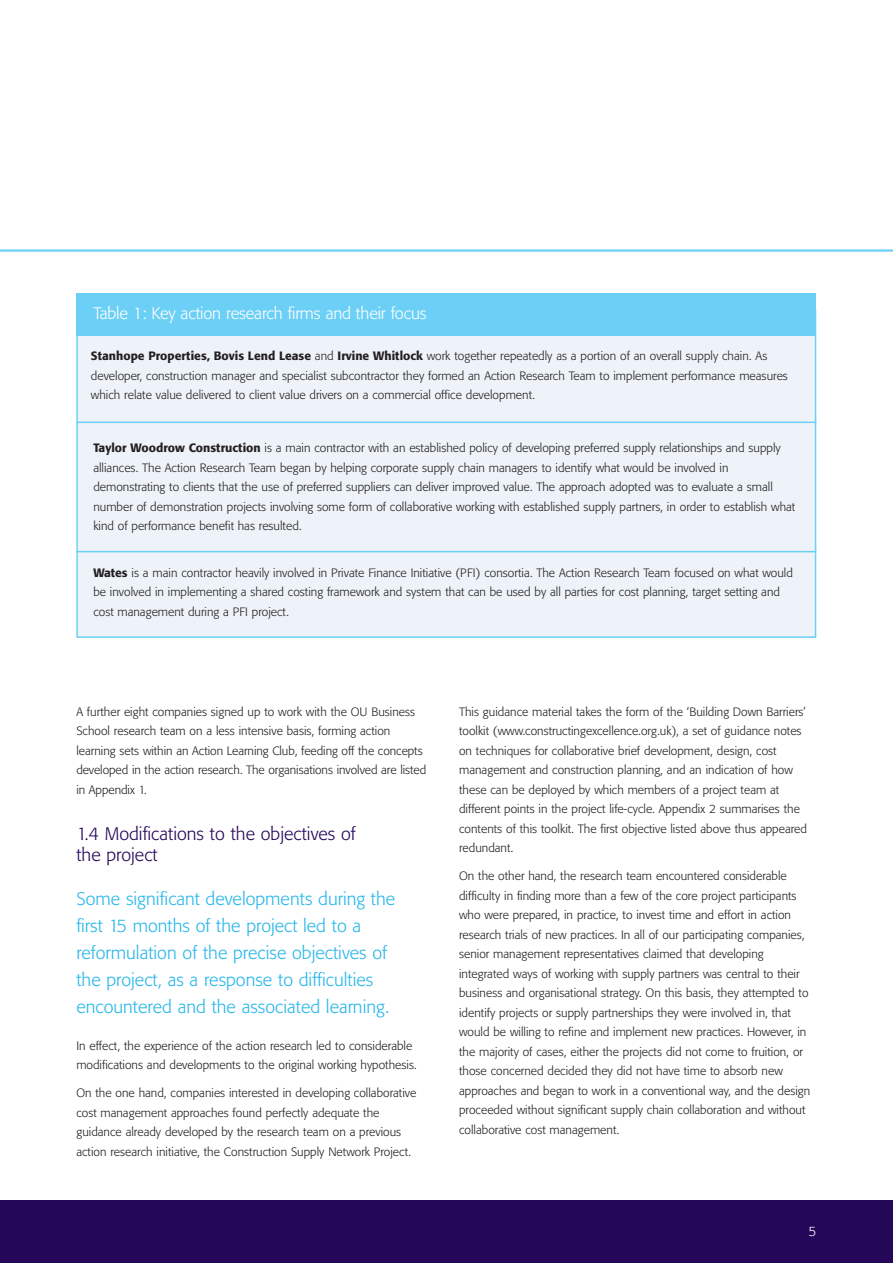
<style>
.page{position:relative;width:893px;height:1263px;background:#fff}
.page>*{position:absolute;margin:0;border:0;box-sizing:border-box;transform-origin:0 0}
.t1{font:300 18px/27px "Formata BQ";color:#28b7ea}
.t2{font:300 18px/21px "Formata BQ";color:#250759}
.t3{font:300 16.5px "Formata BQ";letter-spacing:-.01em;color:#fff}
.t4{font:300 13.5px "Formata BQ";color:#fff}
.t5{font:300 12px/19.5px "Formata BQ";color:#231f20}
.s1{font-weight:500}
</style>
<div class="page">
<div style="left:0;top:1200px;width:892px;height:63px;background:#250759"></div>
<hr style="left:0;top:250px;width:892px;height:2px;background:#6ccff6">
<hr style="left:0;top:249px;width:892px;height:2px;background:#6ccff6">
<div style="left:78px;top:311px;width:737px;height:325px;background:#eef3fa"></div>
<div style="left:76px;top:293px;width:740px;height:43px;background:#6ccff6"></div>
<hr style="left:76px;top:551px;width:740px;height:1px;background:#6ccff6">
<hr style="left:76px;top:422px;width:740px;height:1px;background:#6ccff6">
<h2 class="t3" style="left:93px;top:306px;width:335px">Table 1: Key action research firms and their focus</h2>
<p class="t5" style="left:91px;top:347px;width:698px"><span class="s1">Stanhope Properties, Bovis Lend Lease</span> and <span class="s1">Irvine Whitlock</span> work together repeatedly as a portion of an overall supply chain. As developer, construction manager and specialist subcontractor they formed an Action Research Team to implement performance measures which relate value delivered to client value drivers on a commercial office development.</p>
<p class="t5" style="left:93px;top:439px;width:703px"><span class="s1">Taylor Woodrow Construction</span> is a main contractor with an established policy of developing preferred supply relationships and supply alliances. The Action Research Team began by helping corporate supply chain managers to identify what would be involved in demonstrating to clients that the use of preferred suppliers can deliver improved value. The approach adopted was to evaluate a small number of demonstration projects involving some form of collaborative working with established supply partners, in order to establish what kind of performance benefit has resulted.</p>
<p class="t5" style="left:93px;top:564px;width:701px"><span class="s1">Wates</span> is a main contractor heavily involved in Private Finance Initiative (PFI) consortia. The Action Research Team focused on what would be involved in implementing a shared costing framework and system that can be used by all parties for cost planning, target setting and cost management during a PFI project.</p>
<p class="t5" style="left:76px;top:703px;width:351px">A further eight companies signed up to work with the OU Business School research team on a less intensive basis, forming action learning sets within an Action Learning Club, feeding off the concepts developed in the action research. The organisations involved are listed in Appendix 1.</p>
<h1 class="t2" style="left:76px;top:825px;width:281px">1.4 Modifications to the objectives of the project</h1>
<h1 class="t1" style="left:76px;top:887px;width:320px">Some significant developments during the first 15 months of the project led to a reformulation of the precise objectives of the project, as a response to difficulties encountered and the associated learning.</h1>
<p class="t5" style="left:76px;top:1037px;width:342px">In effect, the experience of the action research led to considerable modifications and developments to the original working hypothesis.</p>
<p class="t5" style="left:76px;top:1084px;width:342px">On the one hand, companies interested in developing collaborative cost management approaches found perfectly adequate the guidance already developed by the research team on a previous action research initiative, the Construction Supply Network Project.</p>
<p class="t5" style="left:459px;top:703px;width:349px">This guidance material takes the form of the ‘Building Down Barriers’ toolkit (www.constructingexcellence.org.uk), a set of guidance notes on techniques for collaborative brief development, design, cost management and construction planning, and an indication of how these can be deployed by which members of a project team at different points in the project life-cycle. Appendix 2 summarises the contents of this toolkit. The first objective listed above thus appeared redundant.</p>
<p class="t5" style="left:459px;top:867px;width:353px">On the other hand, the research team encountered considerable difficulty in finding more than a few of the core project participants who were prepared, in practice, to invest time and effort in action research trials of new practices. In all of our participating companies, senior management representatives claimed that developing integrated ways of working with supply partners was central to their business and organisational strategy. On this basis, they attempted to identify projects or supply partnerships they were involved in, that would be willing to refine and implement new practices. However, in the majority of cases, either the projects did not come to fruition, or those concerned decided they did not have time to absorb new approaches and began to work in a conventional way, and the design proceeded without significant supply chain collaboration and without collaborative cost management.</p>
<p class="t4" style="left:808px;top:1225px;width:9px">5</p>
</div>
